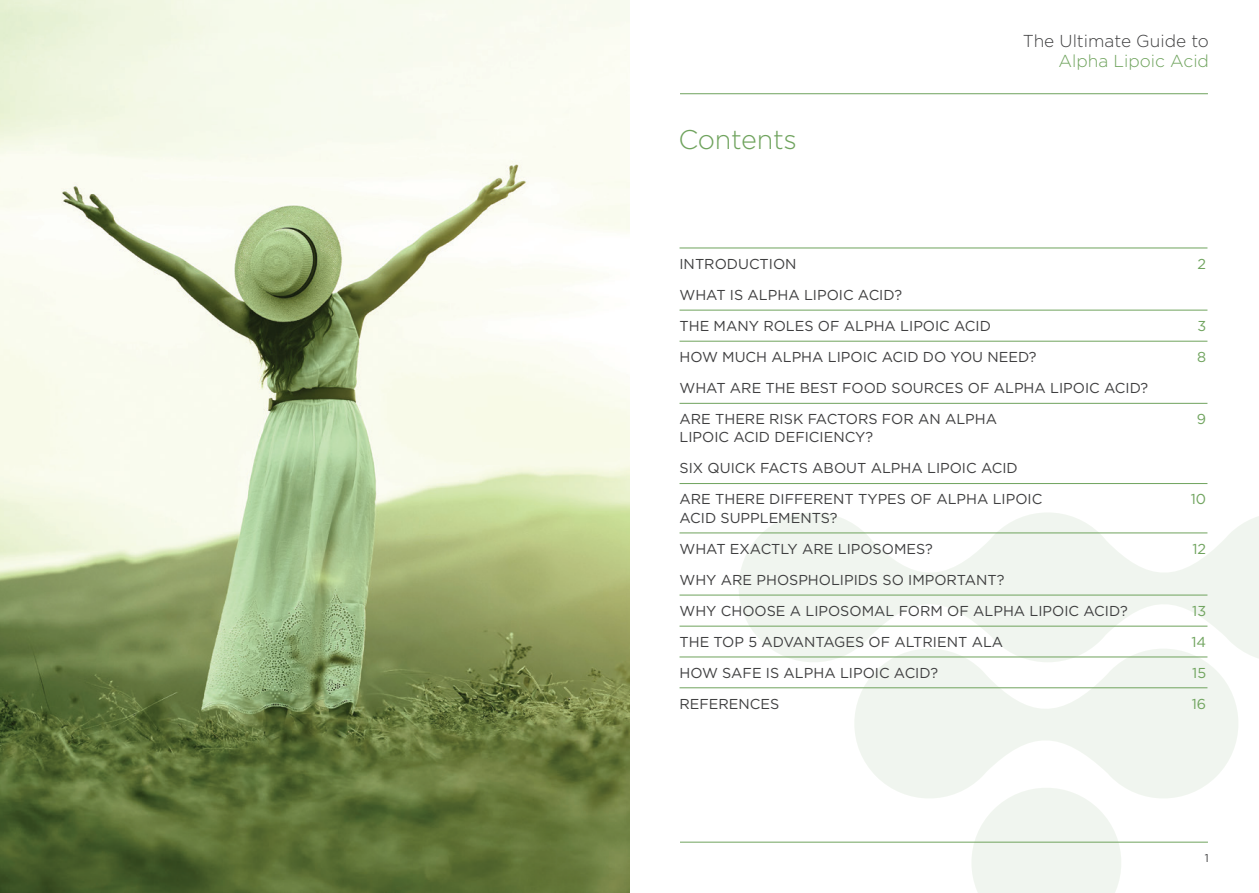
<style>
.page{position:relative;width:1259px;height:893px;background:#fff}
.page>*{position:absolute;margin:0;border:0;box-sizing:border-box;transform-origin:0 0}
.t1{font:300 27px "Gotham";letter-spacing:-.01em;color:#6fa35d}
.t2{font:300 17.25px "Gotham";color:#3e3e3f}
.t3{font:300 17.25px "Gotham";color:#6fa35d}
.t4{font:14.4px/31px "Gotham";color:#3e3e3f}
.t5{font:14.4px "Gotham";color:#6fa35d}
.t6{font:11.25px "Gotham";color:#3e3e3f}
</style>
<div class="page">
<hr style="left:680px;top:842px;width:528px;height:1px;background:#6fa35d">
<hr style="left:680px;top:93px;width:528px;height:1px;background:#6fa35d">
<img style="left:0;top:0;width:630px;height:893px">
<svg style="left:737px;top:513px;width:522px;height:149px;fill:#f0f5ef"></svg>
<svg style="left:847px;top:641px;width:398px;height:157px;fill:#f0f5ef"></svg>
<svg style="left:964px;top:780px;width:164px;height:113px"></svg>
<hr style="left:679px;top:341px;width:528px;height:1px;background:#6fa35d">
<hr style="left:679px;top:483px;width:528px;height:1px;background:#6fa35d">
<hr style="left:679px;top:595px;width:528px;height:1px;background:#6fa35d">
<hr style="left:679px;top:248px;width:528px;height:1px;background:#6fa35d">
<hr style="left:679px;top:626px;width:528px;height:1px;background:#6fa35d">
<hr style="left:679px;top:657px;width:528px;height:1px;background:#6fa35d">
<hr style="left:679px;top:687px;width:528px;height:1px;background:#6fa35d">
<hr style="left:679px;top:403px;width:528px;height:1px;background:#6fa35d">
<hr style="left:679px;top:533px;width:528px;height:1px;background:#6fa35d">
<hr style="left:679px;top:310px;width:528px;height:1px;background:#6fa35d">
<h1 class="t1" style="left:678px;top:123px;width:120px">Contents</h1>
<p class="t2" style="left:1023px;top:30px;width:188px">The Ultimate Guide to</p>
<p class="t3" style="left:1058px;top:50px;width:152px">Alpha Lipoic Acid</p>
<p class="t4" style="left:679px;top:248px;width:119px">INTRODUCTION</p>
<p class="t5" style="left:1197px;top:254px;width:10px">2</p>
<p class="t4" style="left:679px;top:279px;width:313px">WHAT IS ALPHA LIPOIC ACID?<br>THE MANY ROLES OF ALPHA LIPOIC ACID</p>
<p class="t5" style="left:1197px;top:316px;width:10px">3</p>
<p class="t4" style="left:679px;top:341px;width:359px">HOW MUCH ALPHA LIPOIC ACID DO YOU NEED?</p>
<p class="t5" style="left:1197px;top:347px;width:11px">8</p>
<p class="t4" style="left:679px;top:372px;width:470px">WHAT ARE THE BEST FOOD SOURCES OF ALPHA LIPOIC ACID?<br>ARE THERE RISK FACTORS FOR AN ALPHA</p>
<p class="t5" style="left:1196px;top:410px;width:11px">9</p>
<p class="t4" style="left:679px;top:421px;width:364px">LIPOIC ACID DEFICIENCY?<br>SIX QUICK FACTS ABOUT ALPHA LIPOIC ACID<br>ARE THERE DIFFERENT TYPES OF ALPHA LIPOIC</p>
<p class="t4" style="left:679px;top:502px;width:255px">ACID SUPPLEMENTS?<br>WHAT EXACTLY ARE LIPOSOMES?</p>
<p class="t4" style="left:679px;top:564px;width:450px">WHY ARE PHOSPHOLIPIDS SO IMPORTANT?<br>WHY CHOOSE A LIPOSOMAL FORM OF ALPHA LIPOIC ACID?</p>
<p class="t5" style="left:1190px;top:490px;width:17px">10</p>
<p class="t5" style="left:1192px;top:539px;width:15px">12</p>
<p class="t5" style="left:1192px;top:601px;width:15px">13</p>
<p class="t4" style="left:679px;top:626px;width:325px">THE TOP 5 ADVANTAGES OF ALTRIENT ALA</p>
<p class="t5" style="left:1191px;top:632px;width:16px">14</p>
<p class="t4" style="left:679px;top:657px;width:260px">HOW SAFE IS ALPHA LIPOIC ACID?</p>
<p class="t5" style="left:1192px;top:663px;width:15px">15</p>
<p class="t4" style="left:679px;top:688px;width:101px">REFERENCES</p>
<p class="t5" style="left:1191px;top:694px;width:16px">16</p>
<p class="t6" style="left:1205px;top:850px;width:6px">1</p>
</div>
